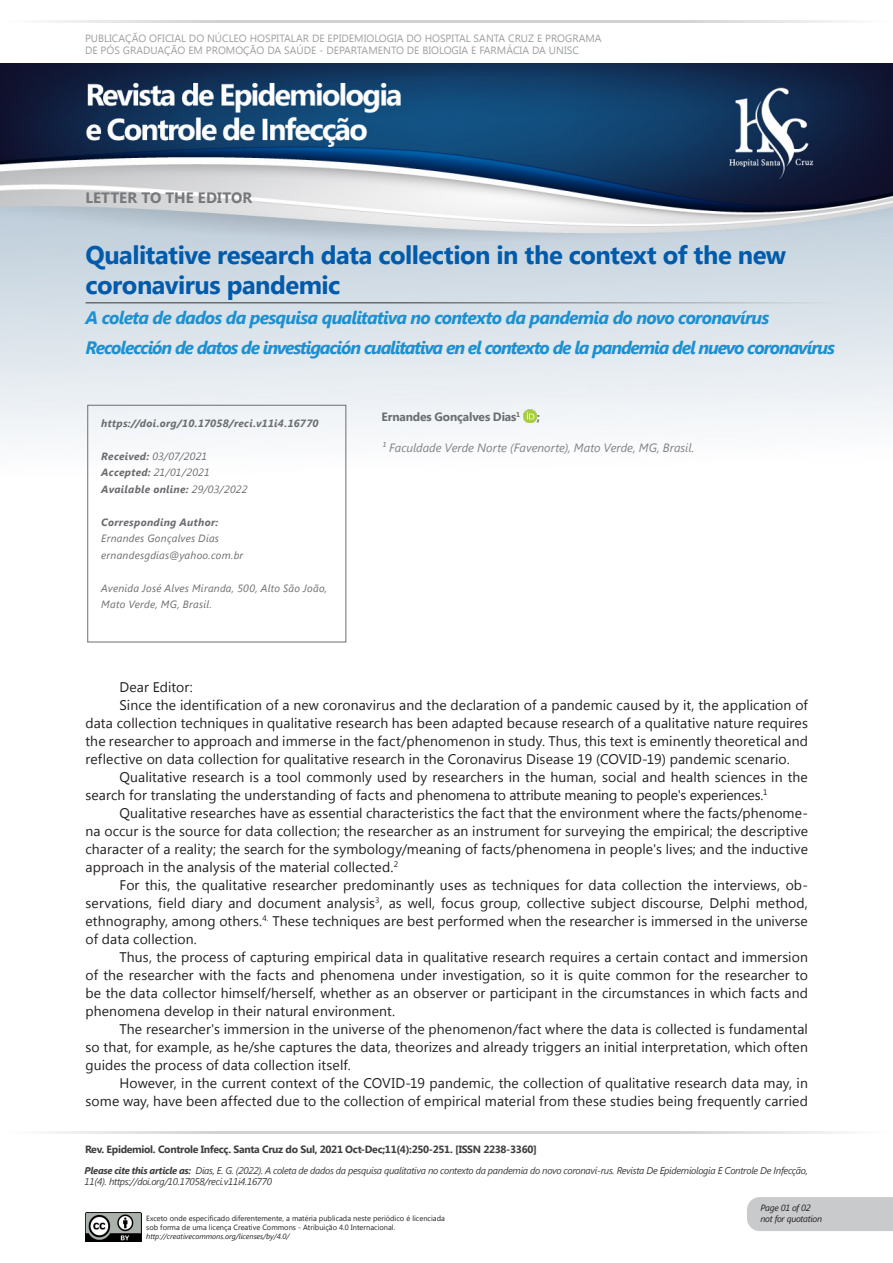
<style>
.page{position:relative;width:893px;height:1263px;background:#fff}
.page>*{position:absolute;margin:0;border:0;box-sizing:border-box;transform-origin:0 0}
.TÍTULOS{font:700 25.5px/30px "Segoe UI";letter-spacing:-.02em;color:#015aaa}
.títulos_textos{font:italic 700 18px "Segoe UI";letter-spacing:-.06em;color:#1d90d0}
.SESSAO{font:700 15px "Segoe UI";letter-spacing:.005em;color:#76787b}
.texto_ok{font:13.95px/18px "Segoe UI";letter-spacing:.005em;color:#231f20;text-align:justify}
.Titulação_médicos_ok{font:italic 12px "Segoe UI";color:#808285}
.Nome_médico{font:700 12px "Segoe UI";letter-spacing:-.01em;color:#6c6d70}
.t1{font:10.5px/12.6px "Segoe UI";color:#9d9fa2}
.texto_ok-2{font:italic 10.5px/16.5px "Segoe UI";letter-spacing:.02em;color:#6c6d70}
.texto_ok-3{font:italic 700 10.5px "Segoe UI";letter-spacing:.025em;color:#6c6d70}
.t2{font:700 10.5px "Segoe UI";letter-spacing:-.03em;color:#3e3e3f}
.t3{font:italic 9.75px/11.7px "Segoe UI";letter-spacing:-.03em;color:#3e3e3f}
.t4{font:italic 9px "Segoe UI";letter-spacing:-.03em;color:#231f20}
.t5{font:7.5px/9px "Segoe UI";color:#231f20}
.t6{font:italic 7.5px "Segoe UI";color:#231f20}
.s1{font-weight:700}
.s2{font-weight:400}
</style>
<div class="page">
<img style="left:0;top:64px;width:893px;height:456px">
<hr style="left:0;top:20px;width:446px;height:2px;background:#d1d2d4">
<hr style="left:446px;top:20px;width:447px;height:2px;background:#d1d2d4">
<img style="left:85px;top:1213px;width:57px;height:29px">
<hr style="left:0;top:1131px;width:446px;height:3px;background:#d1d2d4">
<hr style="left:446px;top:1131px;width:446px;height:3px;background:#d1d2d4">
<div style="left:747px;top:1197px;width:146px;height:34px;background:#c9cacc"></div>
<hr style="left:86px;top:302px;width:751px;height:1px;background:#6c6d70">
<img style="left:523px;top:409px;width:14px;height:14px">
<div style="left:88px;top:405px;width:258px;height:237px;border:1px solid #6c6d70"></div>
<p class="t1" style="left:85px;top:31px;width:518px">PUBLICAÇÃO OFICIAL DO NÚCLEO HOSPITALAR DE EPIDEMIOLOGIA DO HOSPITAL SANTA CRUZ E PROGRAMA<br>DE PÓS GRADUAÇÃO EM PROMOÇÃO DA SAÚDE - DEPARTAMENTO DE BIOLOGIA E FARMÁCIA DA UNISC</p>
<p class="SESSAO" style="left:86px;top:187px;width:168px">LETTER TO THE EDITOR</p>
<p class="TÍTULOS" style="left:86px;top:239px;width:702px">Qualitative research data collection in the context of the new coronavirus pandemic</p>
<p class="títulos_textos" style="left:86px;top:305px;width:685px">A coleta de dados da pesquisa qualitativa no contexto da pandemia do novo coronavírus</p>
<p class="títulos_textos" style="left:86px;top:335px;width:751px">Recolección de datos de investigación cualitativa en el contexto de la pandemia del nuevo coronavírus</p>
<p class="texto_ok-3" style="left:101px;top:415px;width:219px">https://doi.org/10.17058/reci.v11i4.16770</p>
<p class="texto_ok-2" style="left:101px;top:447px;width:107px"><span class="s1">Received:</span> 03/07/2021</p>
<p class="texto_ok-2" style="left:101px;top:464px;width:110px"><span class="s1">Accepted:</span> 21/01/2021</p>
<p class="texto_ok-3" style="left:101px;top:481px;width:148px">Available online: <span class="s2">29/03/2022</span></p>
<p class="texto_ok-3" style="left:101px;top:514px;width:119px">Corresponding Author:</p>
<p class="texto_ok-2" style="left:101px;top:530px;width:119px">Ernandes Gonçalves Dias</p>
<p class="texto_ok-2" style="left:101px;top:546px;width:144px">ernandesgdias@yahoo.com.br</p>
<p class="texto_ok-2" style="left:101px;top:579px;width:227px">Avenida José Alves Miranda, 500, Alto São João,<br>Mato Verde, MG, Brasil.</p>
<p class="Nome_médico" style="left:381px;top:408px;width:140px">Ernandes Gonçalves Dias<sup>1</sup></p>
<p class="Nome_médico" style="left:537px;top:408px;width:5px">;</p>
<p class="Titulação_médicos_ok" style="left:381px;top:439px;width:314px">¹ Faculdade Verde Norte (Favenorte), Mato Verde, MG, Brasil.</p>
<p class="texto_ok" style="left:120px;top:677px;width:75px">Dear Editor:</p>
<p class="texto_ok" style="left:86px;top:695px;width:724px;text-indent:34px">Since the identification of a new coronavirus and the declaration of a pandemic caused by it, the application of data collection techniques in qualitative research has been adapted because research of a qualitative nature requires the researcher to approach and immerse in the fact/phenomenon in study. Thus, this text is eminently theoretical and reflective on data collection for qualitative research in the Coronavirus Disease 19 (COVID-19) pandemic scenario.</p>
<p class="texto_ok" style="left:86px;top:767px;width:724px;text-indent:34px">Qualitative research is a tool commonly used by researchers in the human, social and health sciences in the search for translating the understanding of facts and phenomena to attribute meaning to people's experiences.<sup>1</sup></p>
<p class="texto_ok" style="left:86px;top:803px;width:724px;text-indent:34px">Qualitative researches have as essential characteristics the fact that the environment where the facts/phenome&shy;na occur is the source for data collection; the researcher as an instrument for surveying the empirical; the descriptive character of a reality; the search for the symbology/meaning of facts/phenomena in people's lives; and the inductive approach in the analysis of the material collected.<sup>2</sup></p>
<p class="texto_ok" style="left:86px;top:875px;width:724px;text-indent:34px">For this, the qualitative researcher predominantly uses as techniques for data collection the interviews, ob&shy;servations, field diary and document analysis<sup>3</sup>, as well, focus group, collective subject discourse, Delphi method, ethnography, among others.<sup>4.</sup> These techniques are best performed when the researcher is immersed in the universe of data collection.</p>
<p class="texto_ok" style="left:86px;top:947px;width:724px;text-indent:34px">Thus, the process of capturing empirical data in qualitative research requires a certain contact and immersion of the researcher with the facts and phenomena under investigation, so it is quite common for the researcher to be the data collector himself/herself, whether as an observer or participant in the circumstances in which facts and phenomena develop in their natural environment.</p>
<p class="texto_ok" style="left:86px;top:1019px;width:724px;text-indent:34px">The researcher's immersion in the universe of the phenomenon/fact where the data is collected is fundamental so that, for example, as he/she captures the data, theorizes and already triggers an initial interpretation, which often guides the process of data collection itself.</p>
<p class="texto_ok" style="left:86px;top:1073px;width:724px;text-align:right">However, in the current context of the COVID-19 pandemic, the collection of qualitative research data may, in some way, have been affected due to the collection of empirical material from these studies being frequently carried</p>
<p class="t2" style="left:85px;top:1141px;width:453px">Rev. Epidemiol. Controle Infecç. Santa Cruz do Sul, 2021 Oct-Dec;11(4):250-251. [ISSN 2238-3360]</p>
<p class="t3" style="left:85px;top:1164px;width:725px"><span class="s1">Please cite this article as:</span> Dias, E. G. (2022). A coleta de dados da pesquisa qualitativa no contexto da pandemia do novo coronaví-rus. Revista De Epidemiologia E Controle De Infecção,<br>11(4). https://doi.org/10.17058/reci.v11i4.16770</p>
<p class="t5" style="left:146px;top:1213px;width:300px">Exceto onde especificado diferentemente, a matéria publicada neste periódico é licenciada sob forma de uma licença Creative Commons - Atribuição 4.0 Internacional.</p>
<p class="t6" style="left:146px;top:1231px;width:145px">http://creativecommons.org/licenses/by/4.0/</p>
<p class="t4" style="left:760px;top:1201px;width:52px">Page 01 of 02</p>
<p class="t4" style="left:760px;top:1212px;width:63px">not for quotation</p>
</div>
